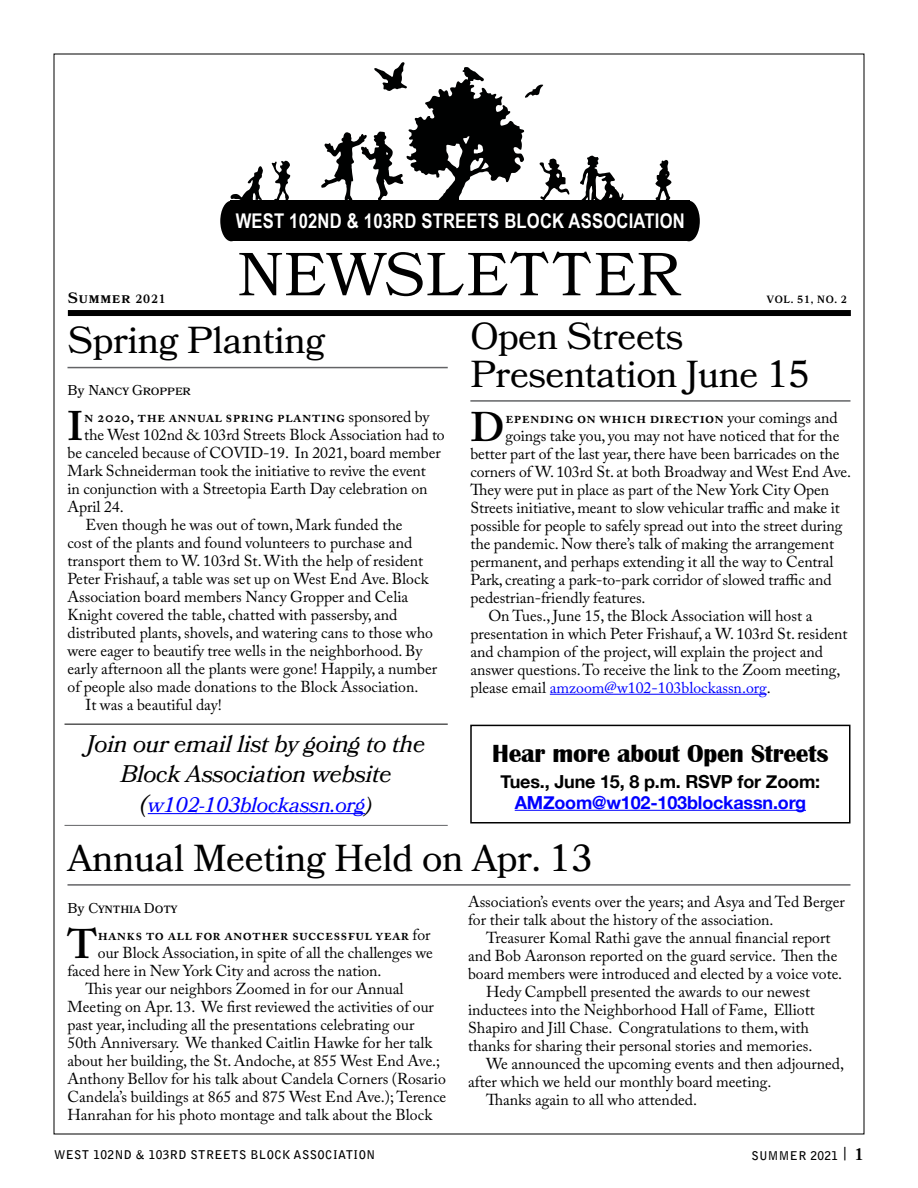
<style>
.page{position:relative;width:918px;height:1188px;background:#fff}
.page>*{position:absolute;margin:0;border:0;box-sizing:border-box;transform-origin:0 0}
.t1{font:60.45px "Bookmania";letter-spacing:.02em;color:#000}
.t2{font:600 41.1px "Adobe Caslon Pro";color:#000}
.t3{font:37.5px/37.5px "Bookmania";letter-spacing:-.01em;color:#000}
.t4{font:700 25.5px "Britannic";letter-spacing:-.01em;color:#000}
.t5{font:italic 24px/30px "Bookmania";letter-spacing:-.01em;color:#000;text-align:center}
.t6{font:italic 21px "Bookmania";letter-spacing:-.01em;color:#00f}
.t7{font:700 20.25px "Arial Narrow";letter-spacing:.01em;color:#fff}
.t8{font:700 18px "Helvetica Neue";letter-spacing:-.01em;color:#000}
.t9{font:700 18px "Helvetica Neue";letter-spacing:-.01em;color:#00f}
.t10{font:600 16.5px "Bookmania";color:#000}
.t11{font:15.75px/18px "Adobe Caslon Pro";color:#000}
.t12{font:600 15.75px "Adobe Caslon Pro";letter-spacing:.02em;color:#000}
.t13{font:15.75px "Adobe Caslon Pro";color:#00f}
.t14{font:600 15px "Bookmania";letter-spacing:.06em;color:#000}
.t15{font:14.25px "Bookmania";letter-spacing:-.01em;color:#000}
.t16{font:700 12px "Bell Gothic Std";letter-spacing:.035em;color:#000}
.t17{font:600 10.5px "Bookmania";letter-spacing:.06em;color:#000}
.s1{font-size:12px}
.s2{font-weight:400}
.s3{font-size:24px;color:#000}
.s4{color:#000}
</style>
<div class="page">
<div style="left:68px;top:310px;width:783px;height:6px;background:#000"></div>
<svg style="left:580px;top:156px;width:44px;height:45px"></svg>
<svg style="left:231px;top:166px;width:32px;height:34px"></svg>
<svg style="left:271px;top:161px;width:19px;height:40px"></svg>
<svg style="left:655px;top:160px;width:17px;height:41px"></svg>
<svg style="left:321px;top:62px;width:249px;height:139px"></svg>
<div style="left:220px;top:201px;width:22px;height:40px;background:#000;border-radius:50%"></div>
<div style="left:678px;top:201px;width:22px;height:40px;background:#000;border-radius:50%"></div>
<div style="left:231px;top:201px;width:459px;height:40px;background:#000"></div>
<hr style="left:515px;top:810px;width:291px;height:1px;background:#00f">
<div style="left:470px;top:725px;width:380px;height:99px;border:2px solid #000"></div>
<hr style="left:68px;top:367px;width:380px;height:1px;background:#636466">
<hr style="left:68px;top:884px;width:782px;height:2px;background:#636466">
<hr style="left:470px;top:400px;width:380px;height:2px;background:#636466">
<hr style="left:550px;top:694px;width:217px;height:1px;background:#00f">
<hr style="left:65px;top:724px;width:383px;height:1px;background:#000">
<hr style="left:65px;top:825px;width:383px;height:1px;background:#636466">
<hr style="left:148px;top:813px;width:217px;height:1px;background:#00f">
<p class="t14" style="left:68px;top:289px;width:99px">Summer <span class="s1">2021</span></p>
<p class="t7" style="left:236px;top:206px;width:451px">WEST 102ND &amp; 103RD STREETS BLOCK ASSOCIATION</p>
<h1 class="t1" style="left:238px;top:239px;width:444px">NEWSLETTER</h1>
<p class="t17" style="left:767px;top:294px;width:82px">VOL. 51, NO. 2</p>
<h3 class="t3" style="left:68px;top:322px;width:259px">Spring Planting</h3>
<p class="t15" style="left:68px;top:382px;width:125px">By Nancy Gropper</p>
<h2 class="t2" style="left:68px;top:402px;width:17px">I</h2>
<p class="t12" style="left:84px;top:408px;width:347px">n 2020, the annual spring planting <span class="s2">sponsored by</span></p>
<p class="t11" style="left:84px;top:426px;width:362px">the West 102nd &amp; 103rd Streets Block Association had to</p>
<p class="t11" style="left:67px;top:444px;width:375px">be canceled because of COVID-19. In 2021, board member</p>
<p class="t11" style="left:67px;top:462px;width:360px">Mark Schneiderman took the initiative to revive the event</p>
<p class="t11" style="left:67px;top:480px;width:361px">in conjunction with a Streetopia Earth Day celebration on</p>
<p class="t11" style="left:67px;top:498px;width:58px">April 24.</p>
<p class="t11" style="left:85px;top:516px;width:319px">Even though he was out of town, Mark funded the</p>
<p class="t11" style="left:67px;top:534px;width:346px">cost of the plants and found volunteers to purchase and</p>
<p class="t11" style="left:67px;top:552px;width:357px">transport them to W. 103rd St. With the help of resident</p>
<p class="t11" style="left:67px;top:570px;width:363px">Peter Frishauf, a table was set up on West End Ave. Block</p>
<p class="t11" style="left:67px;top:588px;width:342px">Association board members Nancy Gropper and Celia</p>
<p class="t11" style="left:67px;top:606px;width:332px">Knight covered the table, chatted with passersby, and</p>
<p class="t11" style="left:67px;top:624px;width:367px">distributed plants, shovels, and watering cans to those who</p>
<p class="t11" style="left:67px;top:642px;width:356px">were eager to beautify tree wells in the neighborhood. By</p>
<p class="t11" style="left:67px;top:660px;width:371px">early afternoon all the plants were gone! Happily, a number</p>
<p class="t11" style="left:67px;top:678px;width:352px">of people also made donations to the Block Association.</p>
<p class="t11" style="left:85px;top:696px;width:138px">It was a beautiful day!</p>
<h3 class="t5" style="left:87px;top:728px;width:340px">Join our email list by going to the<br>Block Association website</h3>
<h3 class="t6" style="left:141px;top:792px;width:233px"><span class="s3">(</span>w102-103blockassn.org<span class="s4">)</span></h3>
<h3 class="t3" style="left:470px;top:317px;width:341px">Open Streets<br>Presentation June 15</h3>
<h2 class="t2" style="left:470px;top:402px;width:36px">D</h2>
<p class="t12" style="left:506px;top:408px;width:334px">epending on which direction <span class="s2">your comings and</span></p>
<p class="t11" style="left:506px;top:426px;width:335px">goings take you, you may not have noticed that for the</p>
<p class="t11" style="left:470px;top:444px;width:371px">better part of the last year, there have been barricades on the</p>
<p class="t11" style="left:470px;top:462px;width:382px">corners of W. 103rd St. at both Broadway and West End Ave.</p>
<p class="t11" style="left:470px;top:480px;width:360px">They were put in place as part of the New York City Open</p>
<p class="t11" style="left:470px;top:498px;width:371px">Streets initiative, meant to slow vehicular traffic and make it</p>
<p class="t11" style="left:470px;top:516px;width:374px">possible for people to safely spread out into the street during</p>
<p class="t11" style="left:470px;top:534px;width:365px">the pandemic. Now there’s talk of making the arrangement</p>
<p class="t11" style="left:470px;top:552px;width:365px">permanent, and perhaps extending it all the way to Central</p>
<p class="t11" style="left:470px;top:570px;width:363px">Park, creating a park-to-park corridor of slowed traffic and</p>
<p class="t11" style="left:470px;top:588px;width:177px">pedestrian-friendly features.</p>
<p class="t11" style="left:488px;top:606px;width:326px">On Tues., June 15, the Block Association will host a</p>
<p class="t11" style="left:470px;top:624px;width:379px">presentation in which Peter Frishauf, a W. 103rd St. resident</p>
<p class="t11" style="left:470px;top:642px;width:354px">and champion of the project, will explain the project and</p>
<p class="t11" style="left:470px;top:660px;width:372px">answer questions. To receive the link to the Zoom meeting,</p>
<p class="t13" style="left:470px;top:678px;width:302px"><span class="s4">please email</span> amzoom@w102-103blockassn.org<span class="s4">.</span></p>
<h3 class="t4" style="left:492px;top:739px;width:338px">Hear more about Open Streets</h3>
<p class="t8" style="left:501px;top:767px;width:321px">Tues., June 15, 8 p.m. RSVP for Zoom:</p>
<p class="t9" style="left:515px;top:788px;width:293px">AMZoom@w102-103blockassn.org</p>
<h3 class="t3" style="left:68px;top:839px;width:526px">Annual Meeting Held on Apr. 13</h3>
<p class="t15" style="left:68px;top:899px;width:111px">By Cynthia Doty</p>
<h2 class="t2" style="left:68px;top:919px;width:31px">T</h2>
<p class="t12" style="left:98px;top:925px;width:334px">hanks to all for another successful year <span class="s2">for</span></p>
<p class="t11" style="left:468px;top:892px;width:378px">Association’s events over the years; and Asya and Ted Berger for their talk about the history of the association.</p>
<p class="t11" style="left:486px;top:928px;width:346px">Treasurer Komal Rathi gave the annual financial report</p>
<p class="t11" style="left:468px;top:946px;width:371px">and Bob Aaronson reported on the guard service. Then the</p>
<p class="t11" style="left:468px;top:964px;width:376px">board members were introduced and elected by a voice vote.</p>
<p class="t11" style="left:486px;top:982px;width:326px">Hedy Campbell presented the awards to our newest</p>
<p class="t11" style="left:468px;top:1000px;width:348px">inductees into the Neighborhood Hall of Fame, Elliott</p>
<p class="t11" style="left:468px;top:1018px;width:343px">Shapiro and Jill Chase. Congratulations to them, with</p>
<p class="t11" style="left:468px;top:1036px;width:346px">thanks for sharing their personal stories and memories.</p>
<p class="t11" style="left:486px;top:1054px;width:360px">We announced the upcoming events and then adjourned,</p>
<p class="t11" style="left:468px;top:1072px;width:305px">after which we held our monthly board meeting.</p>
<p class="t11" style="left:486px;top:1090px;width:213px">Thanks again to all who attended.</p>
<p class="t11" style="left:98px;top:943px;width:336px">our Block Association, in spite of all the challenges we</p>
<p class="t11" style="left:67px;top:961px;width:316px">faced here in New York City and across the nation.</p>
<p class="t11" style="left:85px;top:979px;width:320px">This year our neighbors Zoomed in for our Annual</p>
<p class="t11" style="left:67px;top:997px;width:368px">Meeting on Apr. 13. We first reviewed the activities of our</p>
<p class="t11" style="left:67px;top:1015px;width:348px">past year, including all the presentations celebrating our</p>
<p class="t11" style="left:67px;top:1033px;width:366px">50th Anniversary. We thanked Caitlin Hawke for her talk</p>
<p class="t11" style="left:67px;top:1051px;width:374px">about her building, the St. Andoche, at 855 West End Ave.;</p>
<p class="t11" style="left:67px;top:1069px;width:380px">Anthony Bellov for his talk about Candela Corners (Rosario</p>
<p class="t11" style="left:67px;top:1087px;width:380px">Candela’s buildings at 865 and 875 West End Ave.); Terence</p>
<p class="t11" style="left:67px;top:1105px;width:366px">Hanrahan for his photo montage and talk about the Block</p>
<p class="t16" style="left:751px;top:1148px;width:97px">SUMMER 2021 <sup>|</sup></p>
<p class="t16" style="left:54px;top:1147px;width:323px">WEST 102ND &amp; 103RD STREETS BLOCK ASSOCIATION</p>
<p class="t10" style="left:854px;top:1144px;width:11px">1</p>
</div>
